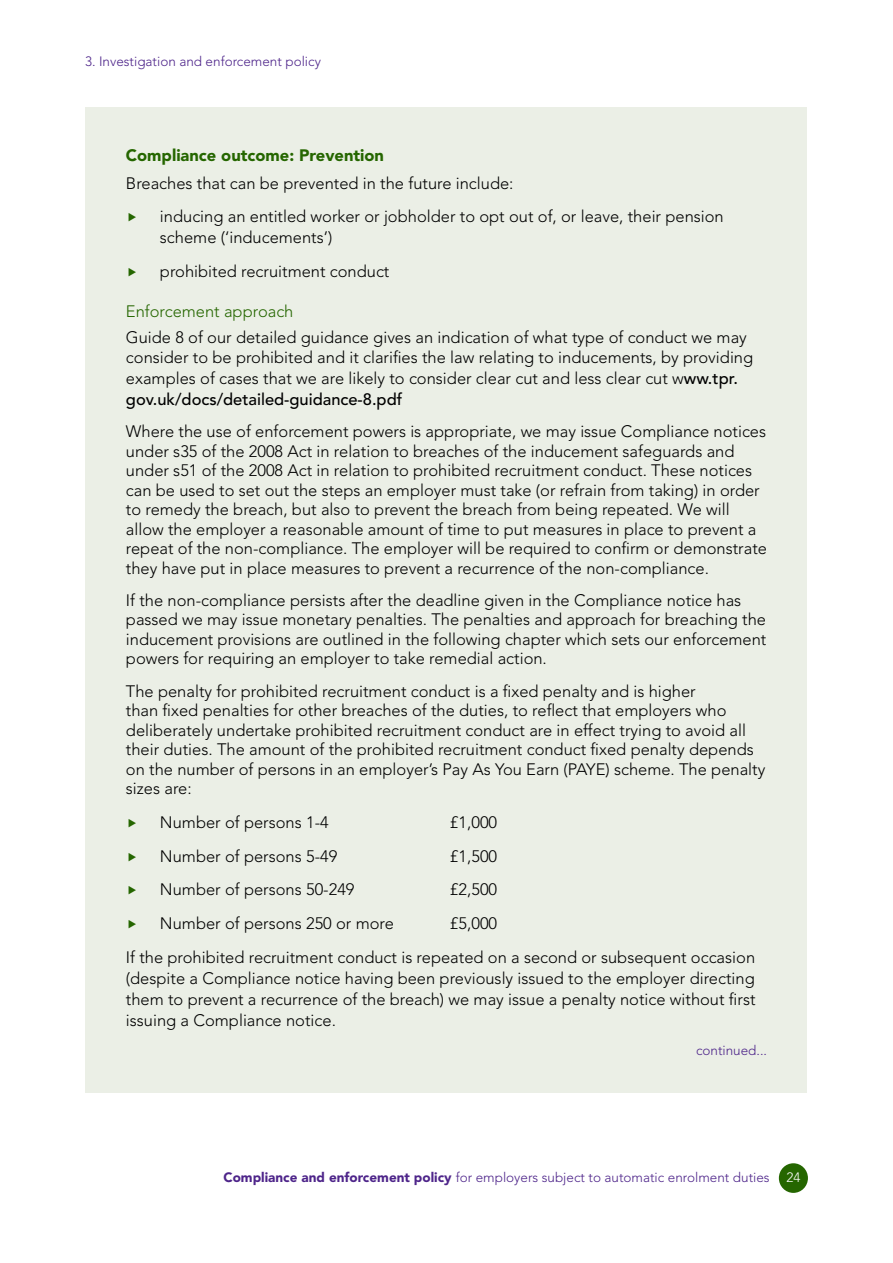
<style>
.page{position:relative;width:893px;height:1263px;background:#fff}
.page>*{position:absolute;margin:0;border:0;box-sizing:border-box;transform-origin:0 0}
.t1{font:300 16.5px/19.5px "Avenir LT Std";color:#000}
.t2{font:900 16.5px "Avenir LT Std";color:#256600}
.t3{font:300 16.5px "Avenir LT Std";color:#256600}
.t4{font:13.5px "Avenir LT Std Light 2";color:#4e258a}
.t5{font:300 13.5px "Avenir LT Std";color:#4e258a}
.s1{font-weight:500}
.s2{font-family:"Avenir LT Std Black 2"}
.s3{font-family:"Avenir LT Std";font-weight:300;color:#fff}
</style>
<div class="page">
<div style="left:779px;top:1163px;width:29px;height:30px;background:#256600;border-radius:50%"></div>
<div style="left:86px;top:107px;width:721px;height:986px;background:#ebefe6"></div>
<p class="t5" style="left:85px;top:53px;width:237px">3. Investigation and enforcement policy</p>
<h4 class="t2" style="left:126px;top:146px;width:260px">Compliance outcome: Prevention</h4>
<p class="t1" style="left:126px;top:173px;width:389px">Breaches that can be prevented in the future include:</p>
<p class="t1" style="left:160px;top:206px;width:565px;line-height:21px">inducing an entitled worker or jobholder to opt out of, or leave, their pension scheme (‘inducements’)</p>
<p class="t1" style="left:160px;top:262px;width:231px">prohibited recruitment conduct</p>
<h5 class="t3" style="left:126px;top:302px;width:169px">Enforcement approach</h5>
<p class="t1" style="left:126px;top:328px;width:629px">Guide 8 of our detailed guidance gives an indication of what type of conduct we may consider to be prohibited and it clarifies the law relating to inducements, by providing</p>
<p class="t1" style="left:126px;top:368px;width:613px;line-height:21px">examples of cases that we are likely to consider clear cut and less clear cut w<span class="s1">ww.tpr. gov.uk/docs/detailed-guidance-8.pdf</span></p>
<p class="t1" style="left:126px;top:422px;width:643px">Where the use of enforcement powers is appropriate, we may issue Compliance notices under s35 of the 2008 Act in relation to breaches of the inducement safeguards and under s51 of the 2008 Act in relation to prohibited recruitment conduct. These notices can be used to set out the steps an employer must take (or refrain from taking) in order to remedy the breach, but also to prevent the breach from being repeated. We will allow the employer a reasonable amount of time to put measures in place to prevent a repeat of the non-compliance. The employer will be required to confirm or demonstrate they have put in place measures to prevent a recurrence of the non-compliance.</p>
<p class="t1" style="left:126px;top:590px;width:642px">If the non-compliance persists after the deadline given in the Compliance notice has passed we may issue monetary penalties. The penalties and approach for breaching the inducement provisions are outlined in the following chapter which sets our enforcement powers for requiring an employer to take remedial action.</p>
<p class="t1" style="left:126px;top:681px;width:641px">The penalty for prohibited recruitment conduct is a fixed penalty and is higher<br>than fixed penalties for other breaches of the duties, to reflect that employers who deliberately undertake prohibited recruitment conduct are in effect trying to avoid all their duties. The amount of the prohibited recruitment conduct fixed penalty depends on the number of persons in an employer’s Pay As You Earn (PAYE) scheme. The penalty sizes are:</p>
<p class="t1" style="left:160px;top:812px;width:170px">Number of persons 1-4</p>
<p class="t1" style="left:450px;top:812px;width:49px">£1,000</p>
<p class="t1" style="left:160px;top:846px;width:179px">Number of persons 5-49</p>
<p class="t1" style="left:450px;top:846px;width:49px">£1,500</p>
<p class="t1" style="left:160px;top:880px;width:196px">Number of persons 50-249</p>
<p class="t1" style="left:450px;top:880px;width:49px">£2,500</p>
<p class="t1" style="left:160px;top:914px;width:235px">Number of persons 250 or more</p>
<p class="t1" style="left:450px;top:914px;width:49px">£5,000</p>
<p class="t1" style="left:126px;top:947px;width:631px;line-height:21px;text-align:justify">If the prohibited recruitment conduct is repeated on a second or subsequent occasion (despite a Compliance notice having been previously issued to the employer directing them to prevent a recurrence of the breach) we may issue a penalty notice without first issuing a Compliance notice.</p>
<p class="t5" style="left:696px;top:1042px;width:73px">continued...</p>
<p class="t4" style="left:223px;top:1169px;width:578px"><span class="s2">Compliance and enforcement policy</span> for employers subject to automatic enrolment duties <span class="s3">24</span></p>
</div>
